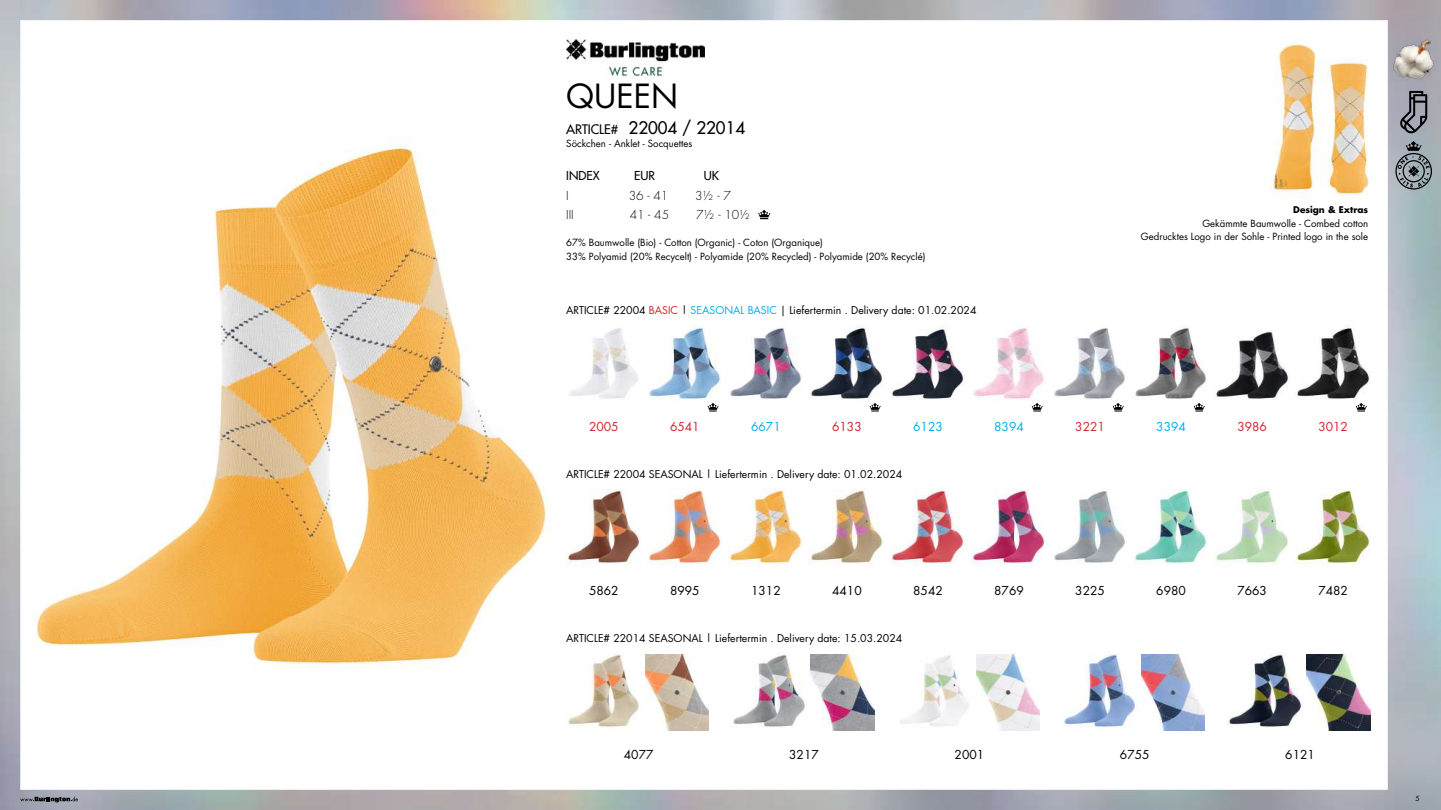
<style>
.page{position:relative;width:1441px;height:810px;background:#fff}
.page>*{position:absolute;margin:0;border:0;box-sizing:border-box;transform-origin:0 0}
.t1{font:32.4px "Futura Std";color:#000}
.t2{font:16.8px "Futura";color:#000}
.t3{font:12px "Futura Std";color:#000}
.t4{font:300 12px "Futura Std";color:#000}
.t5{font:12px "Futura Std";color:#d2232a}
.t6{font:12px "Futura Std";color:#00aeef}
.t7{font:12px "Futura";color:#000}
.t8{font:10.5px "Futura Std";color:#000}
.t9{font:9.6px/13.5px "Futura Std";color:#000;text-align:right}
.t10{font:700 9px "Futura";color:#000}
.t11{font:6.9px "Futura Std";color:#000}
.s1{font-size:12.9px}
.s2{font-family:"Futura"}
.s3{color:#d2232a}
.s4{font-size:8.7px}
.s5{color:#00aeef}
</style>
<div class="page">
<img style="left:0;top:0;width:1440px;height:810px">
<svg style="left:20px;top:797px;width:58px;height:5px"></svg>
<img style="left:1390px;top:37px;width:47px;height:45px">
<div style="left:1395px;top:153px;width:36px;height:37px;border:1px solid #000;border-radius:50%"></div>
<svg style="left:1397px;top:141px;width:32px;height:47px;background:#7a8389"></svg>
<svg style="left:1399px;top:91px;width:27px;height:42px"></svg>
<img style="left:566px;top:40px;width:138px;height:38px">
<img style="left:566px;top:314px;width:74px;height:89px">
<img style="left:728px;top:314px;width:74px;height:89px">
<img style="left:890px;top:314px;width:74px;height:89px">
<img style="left:1214px;top:314px;width:74px;height:89px">
<img style="left:728px;top:478px;width:74px;height:89px">
<img style="left:890px;top:478px;width:74px;height:89px">
<img style="left:971px;top:478px;width:74px;height:89px">
<img style="left:647px;top:478px;width:74px;height:89px">
<img style="left:566px;top:478px;width:74px;height:89px">
<img style="left:809px;top:478px;width:74px;height:89px">
<img style="left:1052px;top:478px;width:74px;height:89px">
<img style="left:1133px;top:478px;width:74px;height:89px">
<img style="left:1295px;top:478px;width:74px;height:89px">
<img style="left:1214px;top:478px;width:74px;height:89px">
<img style="left:896px;top:642px;width:75px;height:89px">
<img style="left:1062px;top:642px;width:74px;height:89px">
<img style="left:1227px;top:642px;width:74px;height:89px">
<img style="left:566px;top:642px;width:74px;height:89px">
<img style="left:731px;top:642px;width:75px;height:89px">
<img style="left:645px;top:655px;width:63px;height:75px">
<img style="left:810px;top:655px;width:63px;height:75px">
<img style="left:975px;top:655px;width:64px;height:75px">
<img style="left:1141px;top:655px;width:63px;height:75px">
<img style="left:1306px;top:655px;width:63px;height:75px">
<img style="left:647px;top:314px;width:74px;height:89px">
<svg style="left:707px;top:403px;width:11px;height:9px"></svg>
<img style="left:971px;top:314px;width:74px;height:89px">
<svg style="left:1031px;top:403px;width:11px;height:9px"></svg>
<img style="left:809px;top:314px;width:74px;height:89px">
<svg style="left:869px;top:403px;width:11px;height:9px"></svg>
<img style="left:1052px;top:314px;width:74px;height:89px">
<svg style="left:1112px;top:403px;width:11px;height:9px"></svg>
<img style="left:1133px;top:314px;width:74px;height:89px">
<svg style="left:1193px;top:403px;width:11px;height:9px"></svg>
<img style="left:1295px;top:314px;width:74px;height:89px">
<svg style="left:1355px;top:403px;width:11px;height:9px"></svg>
<svg style="left:758px;top:210px;width:12px;height:9px"></svg>
<h1 class="t1" style="left:566px;top:76px;width:113px">QUEEN</h1>
<h2 class="t2" style="left:566px;top:117px;width:180px"><span class="s1">ARTICLE#</span> 22004 / 22014</h2>
<p class="t9" style="left:566px;top:137px;width:127px">Söckchen - Anklet - Socquettes</p>
<p class="t7" style="left:566px;top:168px;width:35px">INDEX</p>
<p class="t7" style="left:634px;top:168px;width:22px">EUR</p>
<p class="t7" style="left:703px;top:168px;width:17px">UK</p>
<p class="t4" style="left:566px;top:188px;width:4px">I</p>
<p class="t4" style="left:628px;top:188px;width:41px">36 - 41</p>
<p class="t4" style="left:695px;top:188px;width:37px">3½ - 7</p>
<p class="t4" style="left:566px;top:208px;width:9px">III</p>
<p class="t4" style="left:629px;top:208px;width:41px">41 - 45</p>
<p class="t4" style="left:696px;top:208px;width:56px">7½ - 10½</p>
<p class="t9" style="left:566px;top:236px;width:360px;text-align:left">67% Baumwolle (Bio) - Cotton (Organic) - Coton (Organique)<br>33% Polyamid (20% Recycelt) - Polyamide (20% Recycled) - Polyamide (20% Recyclé)</p>
<p class="t8" style="left:566px;top:303px;width:411px"><span class="s2">ARTICLE# 22004</span> <span class="s3">BASIC</span> <span class="s4">|</span> <span class="s5">SEASONAL BASIC</span> | Liefertermin . Delivery date: 01.02.2024</p>
<p class="t10" style="left:1293px;top:204px;width:76px">Design &amp; Extras</p>
<p class="t9" style="left:1140px;top:217px;width:229px">Gekämmte Baumwolle - Combed cotton<br>Gedrucktes Logo in der Sohle - Printed logo in the sole</p>
<p class="t5" style="left:670px;top:419px;width:31px">6541</p>
<p class="t5" style="left:832px;top:419px;width:31px">6133</p>
<p class="t6" style="left:994px;top:419px;width:31px">8394</p>
<p class="t5" style="left:1075px;top:419px;width:31px">3221</p>
<p class="t6" style="left:1156px;top:419px;width:31px">3394</p>
<p class="t5" style="left:1318px;top:419px;width:31px">3012</p>
<p class="t5" style="left:589px;top:419px;width:31px">2005</p>
<p class="t6" style="left:751px;top:419px;width:31px">6671</p>
<p class="t6" style="left:913px;top:419px;width:31px">6123</p>
<p class="t5" style="left:1237px;top:419px;width:31px">3986</p>
<p class="t8" style="left:566px;top:467px;width:337px"><span class="s2">ARTICLE# 22004</span> SEASONAL <span class="s4">|</span> Liefertermin . Delivery date: 01.02.2024</p>
<p class="t3" style="left:589px;top:583px;width:31px">5862</p>
<p class="t3" style="left:670px;top:583px;width:31px">8995</p>
<p class="t3" style="left:751px;top:583px;width:31px">1312</p>
<p class="t3" style="left:832px;top:583px;width:31px">4410</p>
<p class="t3" style="left:913px;top:583px;width:31px">8542</p>
<p class="t3" style="left:994px;top:583px;width:31px">8769</p>
<p class="t3" style="left:1075px;top:583px;width:31px">3225</p>
<p class="t3" style="left:1156px;top:583px;width:31px">6980</p>
<p class="t3" style="left:1237px;top:583px;width:31px">7663</p>
<p class="t3" style="left:1318px;top:583px;width:31px">7482</p>
<p class="t8" style="left:566px;top:631px;width:337px"><span class="s2">ARTICLE# 22014</span> SEASONAL <span class="s4">|</span> Liefertermin . Delivery date: 15.03.2024</p>
<p class="t3" style="left:624px;top:747px;width:31px">4077</p>
<p class="t3" style="left:789px;top:747px;width:31px">3217</p>
<p class="t3" style="left:954px;top:747px;width:31px">2001</p>
<p class="t3" style="left:1119px;top:747px;width:31px">6755</p>
<p class="t3" style="left:1285px;top:747px;width:31px">6121</p>
<p class="t11" style="left:1415px;top:794px;width:6px">5</p>
</div>
